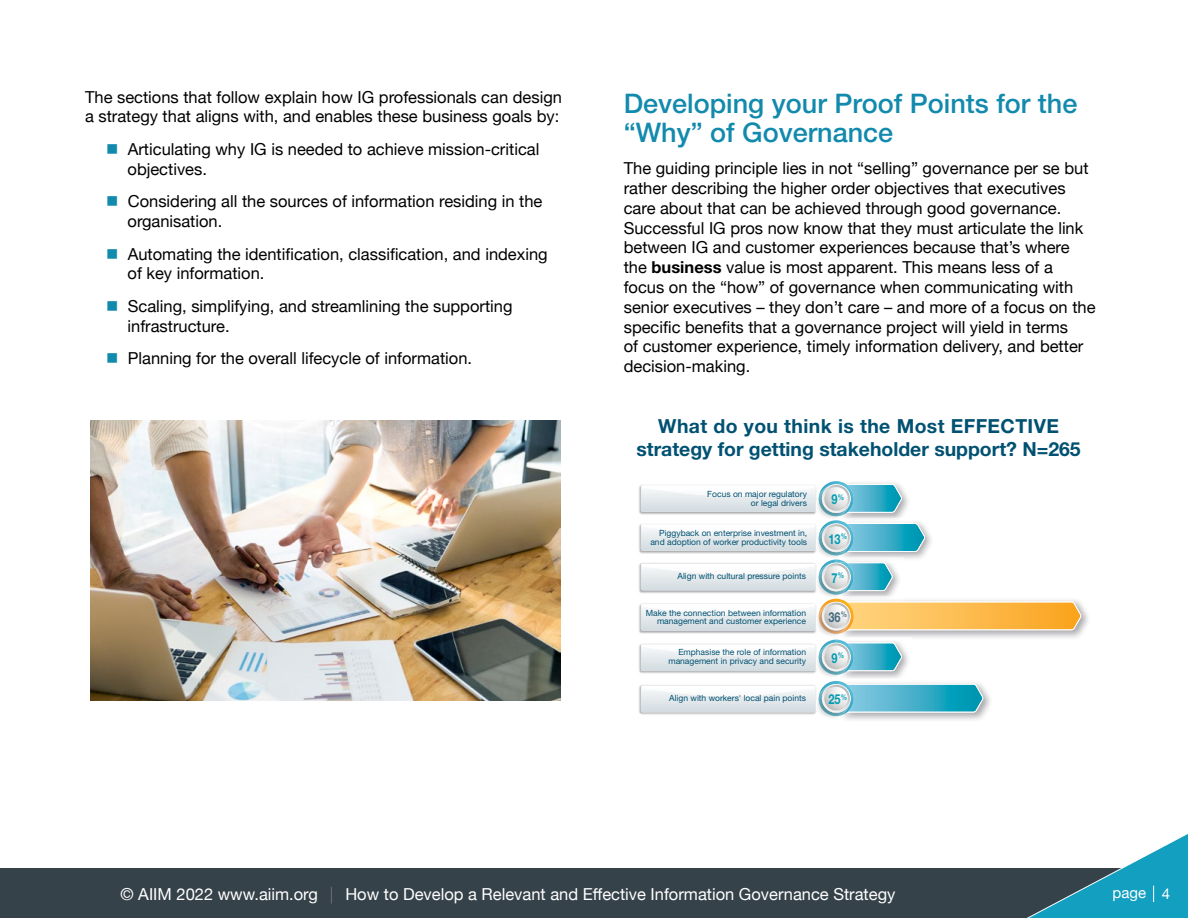
<style>
.page{position:relative;width:1188px;height:918px;background:#fff}
.page>*{position:absolute;margin:0;border:0;box-sizing:border-box;transform-origin:0 0}
.t1{font:500 27px/28.5px "Helvetica Neue";color:#128aad}
.t2{font:700 19.35px/23.2px "Helvetica Neue";color:#005172;text-align:center}
.t3{font:16.5px/19.8px "Helvetica Neue";color:#000}
.t4{font:16.5px "Helvetica Neue";color:#fff}
.t5{font:15px "Helvetica Neue";color:#fff}
.t6{font:700 13.65px "Helvetica Neue";color:#009cb4;scale:.8 1}
.t7{font:700 13.65px "Helvetica Neue";color:#456a7e;scale:.8 1}
.t8{font:8.55px/8.6px "Helvetica Neue";color:#005172;text-align:right}
.s1{color:#128aad}
.s2{font-weight:700}
</style>
<div class="page">
<div style="left:0;top:869px;width:1188px;height:49px;background:#36424a"></div>
<svg style="left:331px;top:887px;width:1px;height:17px"></svg>
<svg style="left:1010px;top:834px;width:178px;height:84px"></svg>
<img style="left:90px;top:421px;width:470px;height:280px">
<img style="left:1081px;top:604px;width:7px;height:30px">
<svg style="left:641px;top:481px;width:440px;height:238px"></svg>
<svg style="left:825px;top:605px;width:23px;height:23px"></svg>
<p class="t3" style="left:85px;top:88px;width:478px">The sections that follow explain how IG professionals can design a strategy that aligns with, and enables these business goals by:</p>
<p class="t3" style="left:128px;top:140px;width:413px;text-indent:-21px"><span class="s1">■</span> Articulating why IG is needed to achieve mission-critical objectives.</p>
<p class="t3" style="left:128px;top:192px;width:416px;text-indent:-21px"><span class="s1">■</span> Considering all the sources of information residing in the organisation.</p>
<p class="t3" style="left:128px;top:245px;width:422px;text-indent:-21px"><span class="s1">■</span> Automating the identification, classification, and indexing of key information.</p>
<p class="t3" style="left:128px;top:297px;width:387px;text-indent:-21px"><span class="s1">■</span> Scaling, simplifying, and streamlining the supporting infrastructure.</p>
<p class="t3" style="left:106px;top:350px;width:367px"><span class="s1">■</span> Planning for the overall lifecycle of information.</p>
<h1 class="t1" style="left:624px;top:89px;width:455px">Developing your Proof Points for the “Why” of Governance</h1>
<p class="t3" style="left:624px;top:159px;width:473px">The guiding principle lies in not “selling” governance per se but rather describing the higher order objectives that executives care about that can be achieved through good governance.<br>Successful IG pros now know that they must articulate the link between IG and customer experiences because that’s where the <span class="s2">business</span> value is most apparent. This means less of a focus on the “how” of governance when communicating with senior executives – they don’t care – and more of a focus on the specific benefits that a governance project will yield in terms<br>of customer experience, timely information delivery, and better decision-making.</p>
<p class="t2" style="left:637px;top:415px;width:446px">What do you think is the Most EFFECTIVE strategy for getting stakeholder support? N=265</p>
<p class="t8" style="left:707px;top:490px;width:101px">Focus on major regulatory or legal drivers</p>
<p class="t8" style="left:650px;top:530px;width:158px">Piggyback on enterprise investment in, and adoption of worker productivity tools</p>
<p class="t8" style="left:678px;top:572px;width:130px">Align with cultural pressure points</p>
<p class="t8" style="left:646px;top:609px;width:162px">Make the connection between information management and customer experience</p>
<p class="t8" style="left:668px;top:648px;width:139px">Emphasise the role of information management in privacy and security</p>
<p class="t8" style="left:669px;top:694px;width:138px">Align with workers' local pain points</p>
<p class="t6" style="left:832px;top:489px;width:17px">9<sup>%</sup></p>
<p class="t6" style="left:829px;top:528px;width:25px">13<sup>%</sup></p>
<p class="t6" style="left:832px;top:567px;width:17px">7<sup>%</sup></p>
<p class="t7" style="left:829px;top:606px;width:25px">36<sup>%</sup></p>
<p class="t6" style="left:832px;top:647px;width:17px">9<sup>%</sup></p>
<p class="t6" style="left:829px;top:689px;width:25px">25<sup>%</sup></p>
<p class="t4" style="left:121px;top:882px;width:199px">© AIIM 2022 www.aiim.org</p>
<p class="t4" style="left:345px;top:882px;width:552px">How to Develop a Relevant and Effective Information Governance Strategy</p>
<p class="t5" style="left:1113px;top:882px;width:59px">page 4</p>
</div>
